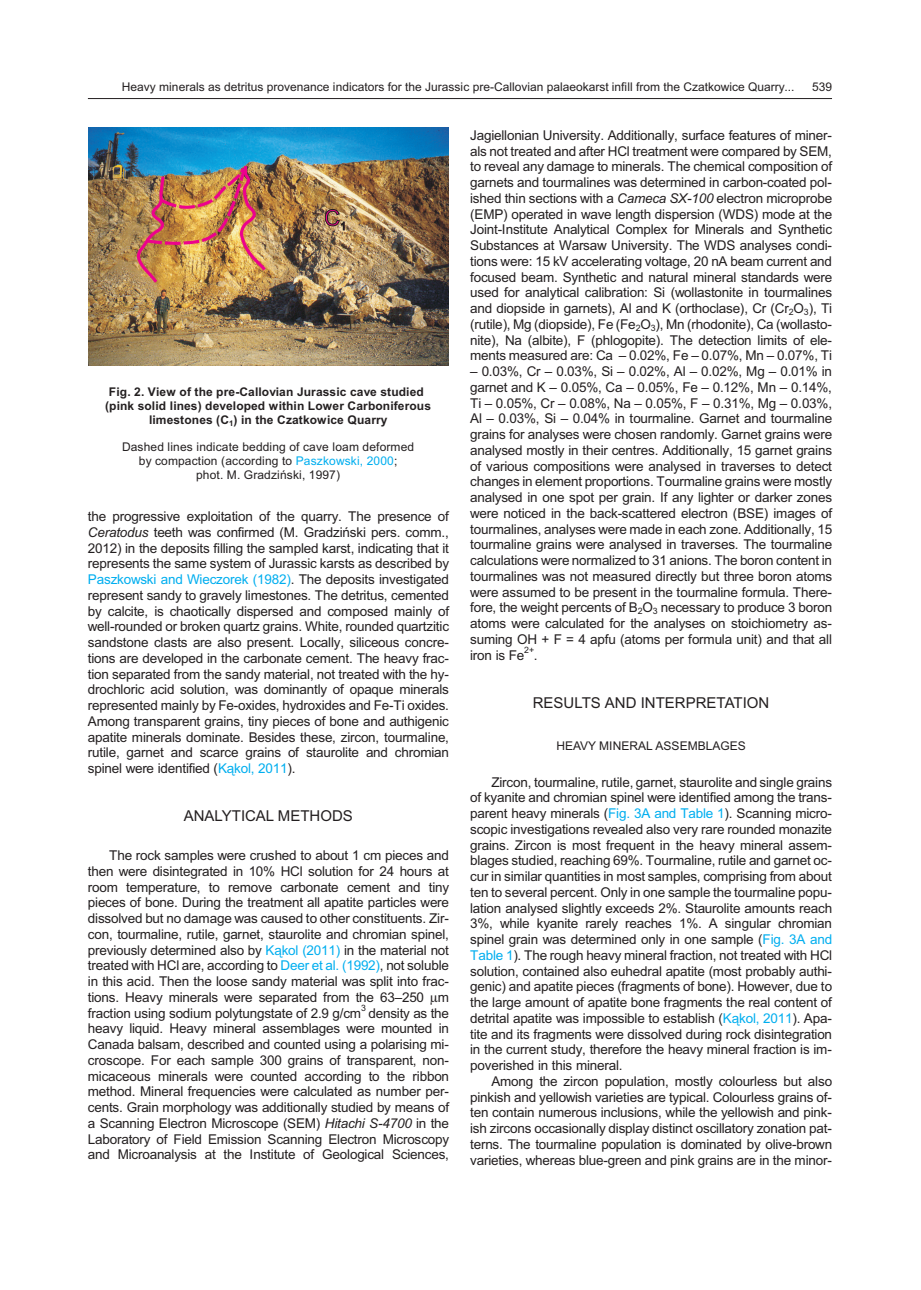
<style>
.page{position:relative;width:921px;height:1290px;background:#fff}
.page>*{position:absolute;margin:0;border:0;box-sizing:border-box;transform-origin:0 0}
.t1{font:15px "Arial";letter-spacing:-.005em;color:#231f20}
.t2{font:13.5px/15.8px "Arial";letter-spacing:-.015em;color:#231f20;text-align:justify}
.t3{font:12px/14px "Arial";color:#231f20;text-align:center}
.t4{font:700 12px/14.4px "Arial";letter-spacing:.01em;color:#231f20;text-align:center}
.t5{font:8.7px "Arial";color:#231f20}
.s1{color:#00aeef}
.s2{font-style:italic}
</style>
<div class="page">
<hr style="left:88px;top:98px;width:744px;height:1px;background:#231f20">
<img style="left:88px;top:127px;width:360px;height:238px">
<svg style="left:325px;top:209px;width:20px;height:21px"></svg>
<img style="left:136px;top:162px;width:133px;height:124px">
<p class="t3" style="left:122px;top:81px;width:674px">Heavy minerals as detritus provenance indicators for the Jurassic pre-Callovian palaeokarst infill from the Czatkowice Quarry...</p>
<p class="t3" style="left:812px;top:81px;width:22px">539</p>
<p class="t4" style="left:105px;top:385px;width:327px">Fig. 2. View of the pre-Callovian Ju ras sic cave stud ied (pink solid lines) de vel oped within Lower Carbon if er ous lime stones (C<sub>1</sub>) in the Czatkowice Quarry</p>
<p class="t3" style="left:122px;top:441px;width:294px">Dashed lines in di cate bed ding of cave loam de formed by com pac tion (ac cord ing to <span class="s1">Paszkowski, 2000</span>;<br>phot. M. Gradziñski, 1997)</p>
<p class="t2" style="left:88px;top:510px;width:363px">the pro gres sive ex ploi ta tion of the quarry. The pres ence of <span class="s2">Cera to dus</span> teeth was con firmed (M. Gradziñski pers. comm., 2012) in the de pos its fill ing the sam pled karst, in di cat ing that it rep re sents the same sys tem of Ju ras sic karsts as de scribed by <span class="s1">Paszkowski and Wieczorek (1982)</span>. The de pos its in ves ti gated rep re sent sandy to gravely lime stones. The de tri tus, ce mented by cal cite, is cha ot i cally dis persed and composed mainly of well-rounded or bro ken quartz grains. White, rounded quartzitic sand stone clasts are also present. Lo cally, si li ceous con cre - tions are de vel oped in the car bon ate ce ment. The heavy frac - tion sep a rated from the sandy ma te rial, not treated with the hy - dro chlo ric acid so lu tion, was dom i nantly of opaque min er als rep re sented mainly by Fe-ox ides, hy drox ides and Fe-Ti ox ides.<br>Among trans par ent grains, tiny pieces of bone and authigenic ap a tite min er als dom i nate. Be sides these, zir con, tour ma line, rutile, gar net and scarce grains of staurolite and chromian spinel were iden ti fied (<span class="s1">K¹kol, 2011</span>).</p>
<p class="t1" style="left:184px;top:810px;width:171px">ANALYTICAL METHODS</p>
<p class="t2" style="left:88px;top:849px;width:363px;text-indent:21px">The rock samples were crushed to about 1 cm pieces and then were dis in te grated in 10% HCl so lu tion for 24 hours at room tem per a ture, to re move car bon ate ce ment and tiny pieces of bone. Dur ing the treat ment all ap a tite parti cles were dis solved but no damage was caused to other con stitu ents. Zir - con, tour ma line, rutile, gar net, staurolite and chromian spinel, pre vi ously de ter mined also by <span class="s1">K¹kol (2011)</span> in the ma te rial not treated with HCl are, ac cord ing to <span class="s1">Deer et al. (1992)</span>, not sol u ble in this acid. Then the loose sandy ma te rial was split into frac - tions. Heavy min er als were sep a rated from the 63–250 m frac tion us ing so dium polytungstate of 2.9 g/cm</p>
<p class="t5" style="left:361px;top:1005px;width:6px">3</p>
<p class="t2" style="left:88px;top:1006px;width:363px;text-indent:281px">den sity as the heavy liq uid. Heavy min eral as sem blages were mounted in Can ada bal sam, de scribed and counted us ing a polar is ing mi - cro scope. For each sample 300 grains of trans par ent, non&shy;micaceous min er als were counted accord ing to the rib bon method. Min eral fre quen cies were cal cu lated as num ber per - cents. Grain mor phol ogy was ad di tion ally stud ied by means of a Scan ning Elec tron Mi cro scope (SEM) <span class="s2">Hitachi S-4700</span> in the Lab o ra tory of Field Emis sion Scan ning Elec tron Mi cros copy and Microanalysis at the In sti tute of Geo log i cal Sci ences,</p>
<p class="t2" style="left:470px;top:129px;width:364px">Jagiellonian Uni ver sity. Ad di tion ally, sur face fea tures of min er - als not treated and after HCl treatment were com pared by SEM, to re veal any dam age to min er als. The chem i cal com po si tion of gar nets and tour ma lines was de ter mined in car bon-coated pol - ished thin sec tions with a <span class="s2">Cameca SX-100</span> elec tron microprobe (EMP) op er ated in wave length disper sion (WDS) mode at the Joint-In sti tute An a lyt i cal Com plex for Min er als and Syn thetic Sub stances at War saw Uni ver sity. The WDS anal y ses con di - tions were: 15 kV ac cel er at ing volt age, 20 nA beam cur rent and fo cused beam. Syn thetic and nat u ral min eral stan dards were used for an a lyt i cal cal i bra tion: Si (wollastonite in tour ma lines and di op side in gar nets), Al and K (orthoclase), Cr (Cr<sub>2</sub>O<sub>3</sub>), Ti (rutile), Mg (di op side), Fe (Fe<sub>2</sub>O<sub>3</sub>), Mn (rhodo nite), Ca (wollasto - nite), Na (al bite), F (phlogopite). The de tec tion lim its of el e - ments mea sured are: Ca – 0.02%, Fe – 0.07%, Mn – 0.07%, Ti</p>
<p class="t2" style="left:470px;top:365px;width:364px">– 0.03%, Cr – 0.03%, Si – 0.02%, Al – 0.02%, Mg – 0.01% in gar net and K – 0.05%, Ca – 0.05%, Fe – 0.12%, Mn – 0.14%, Ti – 0.05%, Cr – 0.08%, Na – 0.05%, F – 0.31%, Mg – 0.03%, Al – 0.03%, Si – 0.04% in tour ma line. Garnet and tourma line grains for anal y ses were cho sen ran domly. Gar net grains were ana lysed mostly in their cen tres. Ad di tion ally, 15 gar net grains of var i ous com po si tions were ana lysed in tra verses to de tect changes in el e ment pro por tions. Tour ma line grains were mostly ana lysed in one spot per grain. If any lighter or darker zones were no ticed in the back-scat tered elec tron (BSE) im ages of tour ma lines, anal y ses were made in each zone. Ad di tion ally, 15 tour ma line grains were ana lysed in tra verses. The tour ma line cal cu la tions were nor mal ized to 31 an ions. The bo ron con tent in tour ma lines was not mea sured di rectly but three bo ron at oms were as sumed to be pres ent in the tour ma line for mula. There - fore, the weight percents of B<sub>2</sub>O<sub>3</sub> nec es sary to pro duce 3 bo ron at oms were cal cu lated for the anal y ses on stoichiometry as - sum ing OH + F = 4 apfu (at oms per for mula unit) and that all iron is Fe</p>
<p class="t5" style="left:524px;top:647px;width:11px">2+</p>
<p class="t2" style="left:534px;top:648px;width:5px">.</p>
<p class="t1" style="left:533px;top:697px;width:238px">RESULTS AND INTERPRETATION</p>
<p class="t3" style="left:556px;top:740px;width:191px">HEAVY MINERAL ASSEMBLAGES</p>
<p class="t2" style="left:470px;top:775px;width:364px;text-indent:21px">Zir con, tour ma line, rutile, gar net, staurolite and sin gle grains of kyan ite and chromian spinel were iden ti fied among the trans - par ent heavy min er als (<span class="s1">Fig. 3A and Ta ble 1</span>). Scan ning mi cro - scopic in ves ti ga tions re vealed also very rare rounded monazite grains. Zir con is most fre quent in the heavy min eral as sem - blages stud ied, reach ing 69%. Tour ma line, rutile and gar net oc - cur in simi lar quan ti ties in most samples, compris ing from about ten to sev eral per cent. Only in one sam ple the tourma line pop u - la tion ana lysed slightly exceeds 2%. Staurolite amounts reach 3%, while kyan ite rarely reaches 1%. A sin gu lar chromian spinel grain was de ter mined only in one sam ple (<span class="s1">Fig. 3A and Ta ble 1</span>). The rough heavy min eral frac tion, not treated with HCl so lu tion, con tained also euhedral ap a tite (most prob a bly authi - genic) and ap a tite pieces (frag ments of bone). How ever, due to the large amount of ap a tite bone frag ments the real con tent of de tri tal ap a tite was im pos si ble to es tab lish (<span class="s1">K¹kol, 2011</span>). Ap a - tite and its frag ments were dis solved dur ing rock disin te gra tion in the cur rent study, there fore the heavy min eral frac tion is im&shy;pov er ished in this min eral.</p>
<p class="t2" style="left:470px;top:1074px;width:364px;text-indent:21px">Among the zir con pop u la tion, mostly colour less but also pink ish and yel low ish va ri et ies are typ i cal. Colour less grains of - ten con tain nu mer ous in clu sions, while the yel lowish and pink - ish zir cons oc ca sion ally dis play dis tinct os cil la tory zonation pat - terns. The tour ma line pop u la tion is dom i nated by ol ive-brown va ri et ies, whereas blue-green and pink grains are in the mi nor -</p>
</div>
